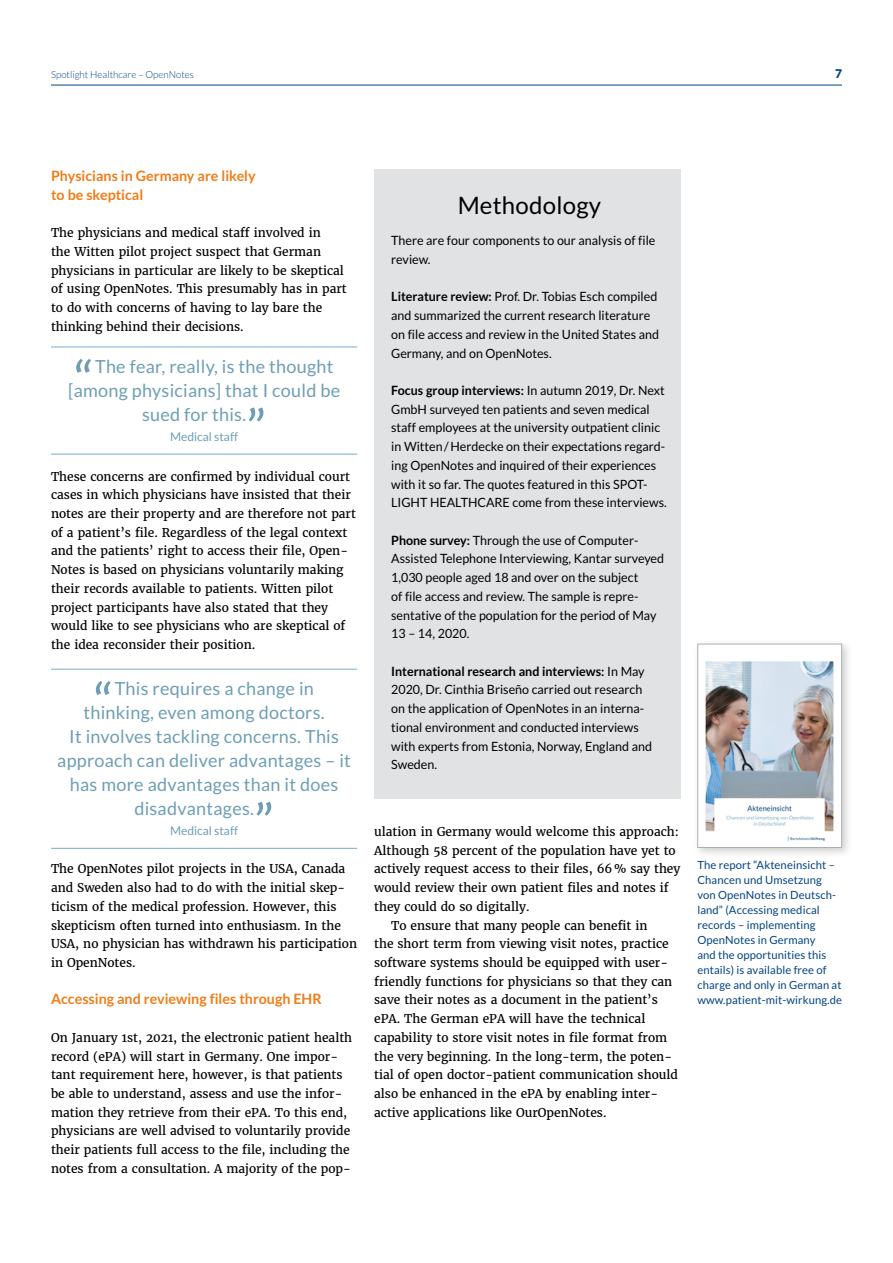
<style>
.page{position:relative;width:893px;height:1263px;background:#fff}
.page>*{position:absolute;margin:0;border:0;box-sizing:border-box;transform-origin:0 0}
.t1{font:54px "Lato";color:#6d9eb5}
.t2{font:24px "Lato";letter-spacing:.01em;color:#000}
.t3{font:18px "Lato";letter-spacing:.015em;color:#6d9eb5}
.t4{font:700 14.25px/18.8px "Lato";color:#ef7d17}
.t5{font:12.75px/18.8px "Lato";color:#000}
.t6{font:12px/18.8px "Merriweather";color:#000}
.t7{font:12px "Lato";color:#6d9eb5}
.t8{font:900 12px "Lato";color:#004380}
.t9{font:11.25px/15px "Lato";letter-spacing:.01em;color:#004380}
.t10{font:300 9.75px "Lato";color:#004380}
.s1{font-weight:700}
</style>
<div class="page">
<hr style="left:51px;top:85px;width:791px;height:1px;background:#004380">
<hr style="left:51px;top:347px;width:306px;height:1px;background:#79aec8">
<hr style="left:51px;top:454px;width:306px;height:1px;background:#79aec8">
<hr style="left:51px;top:669px;width:306px;height:1px;background:#79aec8">
<hr style="left:51px;top:848px;width:306px;height:1px;background:#79aec8">
<div style="left:692px;top:639px;width:161px;height:220px;background:#000;opacity:.2"></div>
<img style="left:699px;top:646px;width:141px;height:200px">
<div style="left:697px;top:644px;width:145px;height:204px;border:1px solid #acafb2"></div>
<div style="left:374px;top:169px;width:306px;height:630px;background:#e0e2e3"></div>
<p class="t10" style="left:51px;top:69px;width:144px">Spotlight Healthcare – OpenNotes</p>
<p class="t8" style="left:835px;top:66px;width:8px">7</p>
<p class="t4" style="left:51px;top:166px;width:206px">Physicians in Germany are likely to be skeptical</p>
<p class="t6" style="left:51px;top:223px;width:297px">The physicians and medical staff involved in<br>the Witten pilot project suspect that German physicians in particular are likely to be skeptical of using OpenNotes. This presumably has in part to do with concerns of having to lay bare the thinking behind their decisions.</p>
<h1 class="t1" style="left:75px;top:350px;width:21px">“</h1>
<h3 class="t3" style="left:95px;top:356px;width:240px">The fear, really, is the thought</h3>
<h3 class="t3" style="left:68px;top:380px;width:274px">[among physicians] that I could be</h3>
<h3 class="t3" style="left:142px;top:404px;width:106px">sued for this.</h3>
<p class="t7" style="left:170px;top:430px;width:70px">Medical staff</p>
<h1 class="t1" style="left:246px;top:398px;width:21px">”</h1>
<p class="t6" style="left:51px;top:467px;width:307px">These concerns are confirmed by individual court cases in which physicians have insisted that their notes are their property and are therefore not part of a patient’s file. Regardless of the legal context and the patients’ right to access their file, Open-Notes is based on physicians voluntarily making their records available to patients. Witten pilot project participants have also stated that they would like to see physicians who are skeptical of the idea reconsider their position.</p>
<h1 class="t1" style="left:94px;top:673px;width:21px">“</h1>
<h3 class="t3" style="left:115px;top:678px;width:201px">This requires a change in</h3>
<h3 class="t3" style="left:83px;top:702px;width:243px">thinking, even among doctors.</h3>
<h3 class="t3" style="left:69px;top:726px;width:271px">It involves tackling concerns. This</h3>
<h3 class="t3" style="left:57px;top:750px;width:295px">approach can deliver advantages – it</h3>
<h3 class="t3" style="left:70px;top:774px;width:270px">has more advantages than it does</h3>
<h3 class="t3" style="left:134px;top:798px;width:121px">disadvantages.</h3>
<p class="t7" style="left:170px;top:824px;width:70px">Medical staff</p>
<h1 class="t1" style="left:254px;top:793px;width:21px">”</h1>
<p class="t6" style="left:51px;top:859px;width:308px">The OpenNotes pilot projects in the USA, Canada and Sweden also had to do with the initial skep&shy;ticism of the medical profession. However, this skepticism often turned into enthusiasm. In the USA, no physician has withdrawn his participation in OpenNotes.</p>
<p class="t4" style="left:51px;top:990px;width:272px">Accessing and reviewing files through EHR</p>
<p class="t6" style="left:51px;top:1028px;width:303px">On January 1st, 2021, the electronic patient health record (ePA) will start in Germany. One impor&shy;tant requirement here, however, is that patients be able to understand, assess and use the infor&shy;mation they retrieve from their ePA. To this end, physicians are well advised to voluntarily provide their patients full access to the file, including the notes from a consultation. A majority of the pop-</p>
<h2 class="t2" style="left:458px;top:192px;width:145px">Methodology</h2>
<p class="t5" style="left:391px;top:231px;width:266px">There are four components to our analysis of file review.</p>
<p class="t5" style="left:391px;top:287px;width:269px"><span class="s1">Literature review:</span> Prof. Dr. Tobias Esch compiled and summarized the current research literature on file access and review in the United States and Germany, and on OpenNotes.</p>
<p class="t5" style="left:391px;top:381px;width:277px"><span class="s1">Focus group interviews:</span> In autumn 2019, Dr. Next GmbH surveyed ten patients and seven medical staff employees at the university outpatient clinic in Witten/Herdecke on their expectations regard&shy;ing OpenNotes and inquired of their experiences with it so far. The quotes featured in this SPOT-LIGHT HEALTHCARE come from these interviews.</p>
<p class="t5" style="left:391px;top:531px;width:274px"><span class="s1">Phone survey:</span> Through the use of Computer-Assisted Telephone Interviewing, Kantar surveyed 1,030 people aged 18 and over on the subject<br>of file access and review. The sample is repre&shy;sentative of the population for the period of May 13 – 14, 2020.</p>
<p class="t5" style="left:391px;top:662px;width:262px"><span class="s1">International research and interviews:</span> In May 2020, Dr. Cinthia Briseño carried out research on the application of OpenNotes in an interna&shy;tional environment and conducted interviews with experts from Estonia, Norway, England and Sweden.</p>
<p class="t6" style="left:374px;top:822px;width:306px">ulation in Germany would welcome this approach:</p>
<p class="t6" style="left:374px;top:841px;width:303px">Although 58 percent of the population have yet to</p>
<p class="t6" style="left:374px;top:859px;width:308px">actively request access to their files, 66% say they</p>
<p class="t6" style="left:374px;top:878px;width:296px">would review their own patient files and notes if</p>
<p class="t6" style="left:374px;top:897px;width:157px">they could do so digitally.</p>
<p class="t6" style="left:391px;top:916px;width:258px">To ensure that many people can benefit in</p>
<p class="t6" style="left:374px;top:934px;width:296px">the short term from viewing visit notes, practice</p>
<p class="t6" style="left:374px;top:953px;width:295px">software systems should be equipped with user-</p>
<p class="t6" style="left:374px;top:972px;width:300px">friendly functions for physicians so that they can</p>
<p class="t6" style="left:374px;top:990px;width:285px">save their notes as a document in the patient’s</p>
<p class="t6" style="left:374px;top:1009px;width:273px">ePA. The German ePA will have the technical</p>
<p class="t6" style="left:374px;top:1028px;width:295px">capability to store visit notes in file format from</p>
<p class="t6" style="left:374px;top:1047px;width:299px">the very beginning. In the long-term, the poten-</p>
<p class="t6" style="left:374px;top:1065px;width:305px">tial of open doctor-patient communication should</p>
<p class="t6" style="left:374px;top:1084px;width:283px">also be enhanced in the ePA by enabling inter-</p>
<p class="t6" style="left:374px;top:1103px;width:234px">active applications like OurOpenNotes.</p>
<p class="t9" style="left:697px;top:858px;width:146px">The report “Akteneinsicht –<br>Chancen und Umsetzung von OpenNotes in Deutsch&shy;land” (Accessing medical records – implementing<br>OpenNotes in Germany<br>and the opportunities this entails) is available free of charge and only in German at www.patient-mit-wirkung.de</p>
</div>
